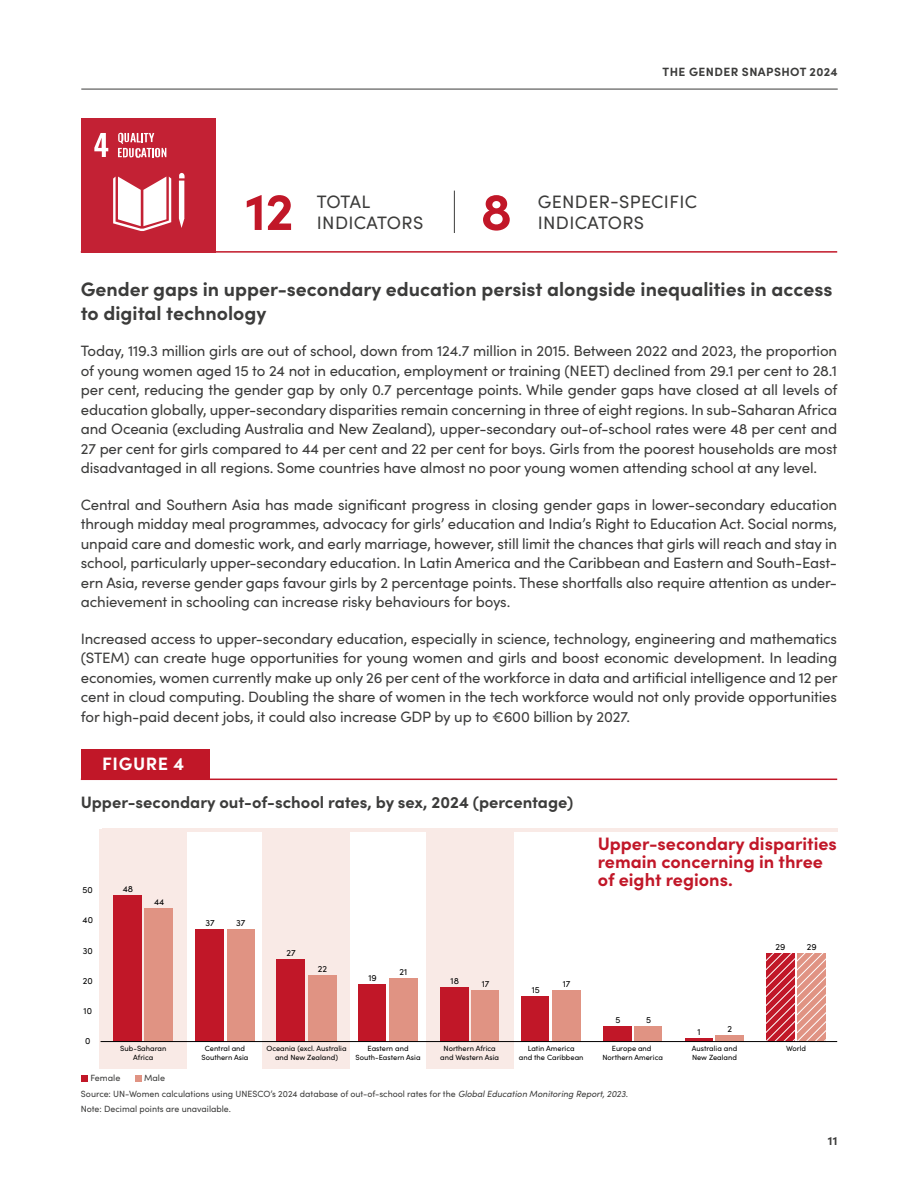
<style>
.page{position:relative;width:918px;height:1188px;background:#fff}
.page>*{position:absolute;margin:0;border:0;box-sizing:border-box;transform-origin:0 0}
.INDICATOR_NUMBER{font:700 52.5px "Sofia Pro";color:#c11728}
.TITLE_SDG{font:700 19.5px/23.4px "Sofia Pro";color:#3c3c3b}
.t1{font:700 18px/18px "Sofia Pro";color:#c11728}
.INDICATOR_LABEL{font:18px/21.6px "Sofia Pro";letter-spacing:.02em;color:#3c3c3b}
.FIGURE_N{font:700 18px "Sofia Pro";letter-spacing:.035em;color:#fff}
.FIGURE_TITLE{font:700 16.5px "Sofia Pro";color:#3c3c3b}
.TEXT{font:15px/19.5px "Sofia Pro";letter-spacing:-.01em;color:#3c3c3b;text-align:justify}
.t2{font:700 12px "Sofia Pro";letter-spacing:.035em;color:#3c3c3b}
.SOURCE{font:9px "Sofia Pro";color:#3c3c3b}
.t3{font:9px "Sofia Pro";color:#000}
.t4{font:7.5px/9px "Sofia Pro";color:#000;text-align:center}
.s1{font-style:italic}
</style>
<div class="page">
<hr style="left:81px;top:89px;width:757px;height:1px;background:#3c3c3b">
<div style="left:99px;top:829px;width:88px;height:239px;background:#f9eae6"></div>
<div style="left:263px;top:829px;width:87px;height:239px;background:#f9eae6"></div>
<div style="left:426px;top:829px;width:87px;height:239px;background:#f9eae6"></div>
<div style="left:81px;top:1075px;width:7px;height:7px;background:#c11728"></div>
<div style="left:135px;top:1075px;width:7px;height:7px;background:#e09383"></div>
<div style="left:522px;top:996px;width:27px;height:46px;background:#c11728"></div>
<div style="left:552px;top:990px;width:28px;height:52px;background:#e09383"></div>
<div style="left:359px;top:984px;width:27px;height:58px;background:#c11728"></div>
<div style="left:389px;top:978px;width:28px;height:64px;background:#e09383"></div>
<hr style="left:685px;top:1039px;width:27px;height:3px;background:#c11728">
<div style="left:715px;top:1036px;width:29px;height:6px;background:#e09383"></div>
<div style="left:603px;top:1027px;width:29px;height:15px;background:#c11728"></div>
<div style="left:635px;top:1027px;width:27px;height:15px;background:#e09383"></div>
<div style="left:196px;top:929px;width:28px;height:113px;background:#c11728"></div>
<div style="left:227px;top:929px;width:27px;height:113px;background:#e09383"></div>
<div style="left:440px;top:987px;width:29px;height:55px;background:#c11728"></div>
<div style="left:472px;top:990px;width:27px;height:52px;background:#e09383"></div>
<div style="left:114px;top:895px;width:28px;height:147px;background:#c11728"></div>
<div style="left:145px;top:908px;width:28px;height:134px;background:#e09383"></div>
<div style="left:277px;top:959px;width:28px;height:83px;background:#c11728"></div>
<div style="left:308px;top:975px;width:28px;height:67px;background:#e09383"></div>
<svg style="left:766px;top:953px;width:60px;height:88px;background:#d87474"></svg>
<hr style="left:101px;top:1041px;width:736px;height:1px;background:#000">
<hr style="left:81px;top:779px;width:756px;height:1px;background:#c11728">
<hr style="left:81px;top:251px;width:756px;height:2px;background:#c11728">
<div style="left:81px;top:749px;width:128px;height:30px;background:#c11728"></div>
<hr style="left:454px;top:191px;width:1px;height:42px;background:#3c3c3b">
<div style="left:81px;top:118px;width:135px;height:135px;background:#c32134"></div>
<svg style="left:94px;top:133px;width:14px;height:24px"></svg>
<svg style="left:118px;top:133px;width:48px;height:25px"></svg>
<svg style="left:113px;top:177px;width:58px;height:54px"></svg>
<svg style="left:179px;top:173px;width:6px;height:55px"></svg>
<hr style="left:102px;top:829px;width:735px;height:3px;background:#f9eae6">
<p class="INDICATOR_NUMBER" style="left:245px;top:171px;width:50px">12</p>
<p class="INDICATOR_LABEL" style="left:317px;top:190px;width:55px">TOTAL</p>
<p class="INDICATOR_LABEL" style="left:317px;top:211px;width:108px">INDICATORS</p>
<p class="t2" style="left:663px;top:62px;width:177px">THE GENDER SNAPSHOT 2024</p>
<p class="INDICATOR_NUMBER" style="left:481px;top:171px;width:33px">8</p>
<p class="INDICATOR_LABEL" style="left:538px;top:190px;width:161px">GENDER-SPECIFIC<br>INDICATORS</p>
<p class="TITLE_SDG" style="left:81px;top:276px;width:753px">Gender gaps in upper-secondary education persist alongside inequalities in access to digital technology</p>
<p class="TEXT" style="left:81px;top:340px;width:758px">Today, 119.3 million girls are out of school, down from 124.7 million in 2015. Between 2022 and 2023, the proportion of young women aged 15 to 24 not in education, employment or training (NEET) declined from 29.1 per cent to 28.1 per cent, reducing the gender gap by only 0.7 percentage points. While gender gaps have closed at all levels of education globally, upper-secondary disparities remain concerning in three of eight regions. In sub-Saharan Africa and Oceania (excluding Australia and New Zealand), upper-secondary out-of-school rates were 48 per cent and 27 per cent for girls compared to 44 per cent and 22 per cent for boys. Girls from the poorest households are most disadvantaged in all regions. Some countries have almost no poor young women attending school at any level.</p>
<p class="TEXT" style="left:81px;top:494px;width:758px">Central and Southern Asia has made significant progress in closing gender gaps in lower-secondary education through midday meal programmes, advocacy for girls’ education and India’s Right to Education Act. Social norms, unpaid care and domestic work, and early marriage, however, still limit the chances that girls will reach and stay in school, particularly upper-secondary education. In Latin America and the Caribbean and Eastern and South-East&shy;ern Asia, reverse gender gaps favour girls by 2 percentage points. These shortfalls also require attention as under&shy;achievement in schooling can increase risky behaviours for boys.</p>
<p class="TEXT" style="left:81px;top:628px;width:758px">Increased access to upper-secondary education, especially in science, technology, engineering and mathematics (STEM) can create huge opportunities for young women and girls and boost economic development. In leading economies, women currently make up only 26 per cent of the workforce in data and artificial intelligence and 12 per cent in cloud computing. Doubling the share of women in the tech workforce would not only provide opportunities for high-paid decent jobs, it could also increase GDP by up to €600 billion by 2027.</p>
<p class="FIGURE_N" style="left:102px;top:750px;width:84px">FIGURE 4</p>
<p class="FIGURE_TITLE" style="left:81px;top:789px;width:494px">Upper-secondary out-of-school rates, by sex, 2024 (percentage)</p>
<p class="t3" style="left:83px;top:884px;width:12px">50</p>
<p class="t3" style="left:83px;top:914px;width:12px">40</p>
<p class="t3" style="left:83px;top:944px;width:12px">30</p>
<p class="t3" style="left:83px;top:974px;width:11px">20</p>
<p class="t3" style="left:84px;top:1004px;width:10px">10</p>
<p class="t3" style="left:85px;top:1035px;width:7px">0</p>
<p class="t3" style="left:123px;top:882px;width:12px">48</p>
<p class="t3" style="left:154px;top:895px;width:12px">44</p>
<p class="t4" style="left:120px;top:1044px;width:48px">Sub-Saharan<br>Africa</p>
<p class="SOURCE" style="left:90px;top:1072px;width:32px">Female</p>
<p class="SOURCE" style="left:144px;top:1072px;width:23px">Male</p>
<p class="t3" style="left:205px;top:916px;width:11px">37</p>
<p class="t3" style="left:236px;top:916px;width:11px">37</p>
<p class="t3" style="left:287px;top:946px;width:11px">27</p>
<p class="t3" style="left:318px;top:962px;width:11px">22</p>
<p class="t3" style="left:368px;top:971px;width:10px">19</p>
<p class="t3" style="left:400px;top:965px;width:9px">21</p>
<p class="t3" style="left:451px;top:974px;width:10px">18</p>
<p class="t3" style="left:482px;top:977px;width:9px">17</p>
<p class="t3" style="left:532px;top:983px;width:10px">15</p>
<p class="t3" style="left:563px;top:977px;width:9px">17</p>
<p class="t4" style="left:201px;top:1044px;width:49px">Central and<br>Southern Asia</p>
<p class="t4" style="left:266px;top:1044px;width:82px">Oceania (excl. Australia and New Zealand)</p>
<p class="t4" style="left:356px;top:1044px;width:66px">Eastern and<br>South-Eastern Asia</p>
<p class="t4" style="left:440px;top:1044px;width:60px">Northern Africa and Western Asia</p>
<p class="t4" style="left:519px;top:1044px;width:66px">Latin America<br>and the Caribbean</p>
<p class="t1" style="left:598px;top:833px;width:241px">Upper-secondary disparities remain concerning in three of eight regions.</p>
<p class="t3" style="left:615px;top:1014px;width:6px">5</p>
<p class="t3" style="left:646px;top:1014px;width:6px">5</p>
<p class="t4" style="left:602px;top:1044px;width:62px">Europe and<br>Northern America</p>
<p class="t3" style="left:697px;top:1026px;width:5px">1</p>
<p class="t3" style="left:727px;top:1023px;width:6px">2</p>
<p class="t4" style="left:692px;top:1044px;width:47px;text-align:left">Australia and<br>New Zealand</p>
<p class="t3" style="left:776px;top:940px;width:11px">29</p>
<p class="t3" style="left:807px;top:940px;width:11px">29</p>
<p class="t4" style="left:786px;top:1044px;width:22px">World</p>
<p class="SOURCE" style="left:81px;top:1088px;width:549px">Source: UN-Women calculations using UNESCO’s 2024 database of out-of-school rates for the <span class="s1">Global Education Monitoring Report, 2023.</span></p>
<p class="SOURCE" style="left:81px;top:1103px;width:152px">Note: Decimal points are unavailable.</p>
<p class="t2" style="left:828px;top:1131px;width:11px">11</p>
</div>
